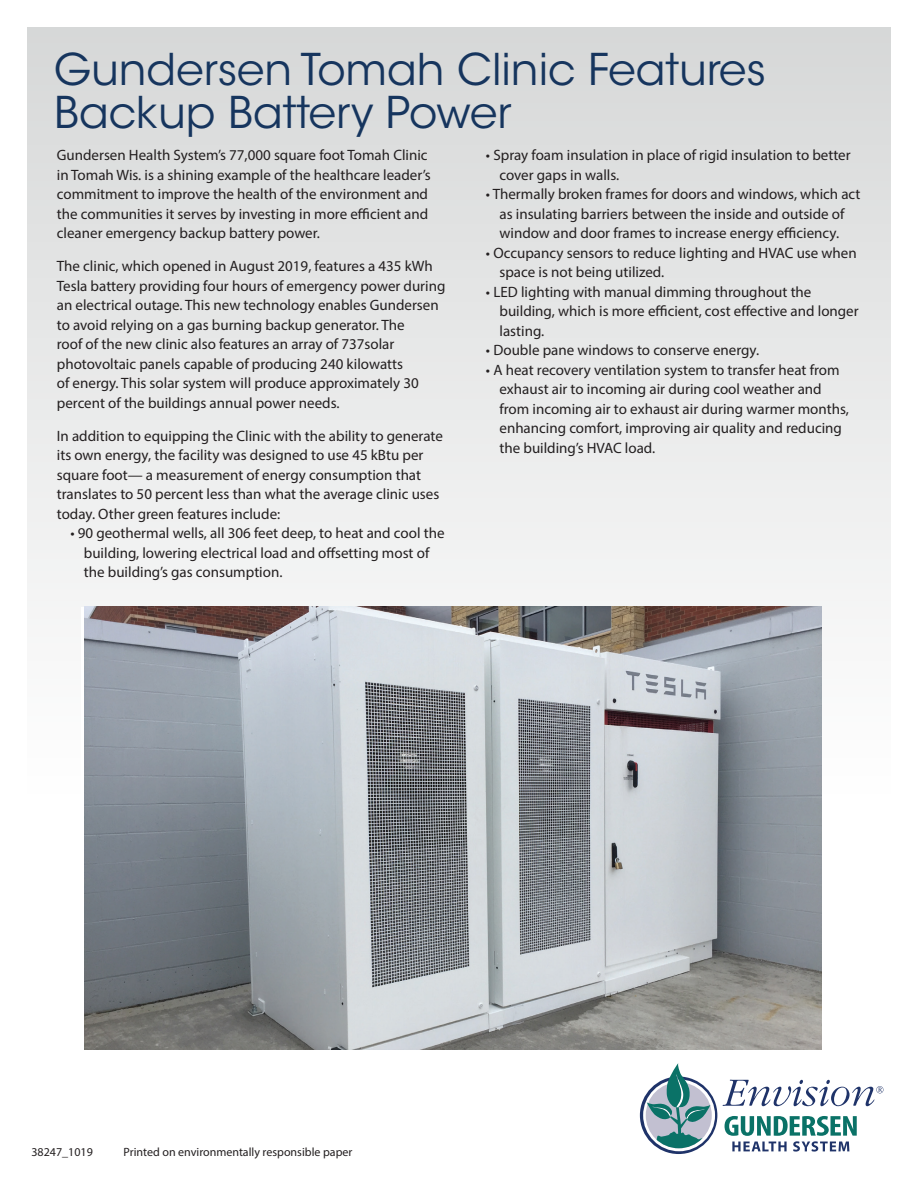
<style>
.page{position:relative;width:918px;height:1188px;background:#fff}
.page>*{position:absolute;margin:0;border:0;box-sizing:border-box;transform-origin:0 0}
.t1{font:43.5px/43.5px "ITC Avant Garde Std";color:#16355e}
.t2{font:15px/19.5px "Myriad Pro";color:#231f20}
.t3{font:12px "Myriad Pro";color:#231f20}
</style>
<div class="page">
<div style="left:27px;top:27px;width:864px;height:769px;background:linear-gradient(to bottom,#d6d8d8,#fff)"></div>
<img style="left:84px;top:607px;width:738px;height:443px">
<svg style="left:724px;top:1116px;width:133px;height:36px"></svg>
<svg style="left:640px;top:1077px;width:77px;height:77px"></svg>
<svg style="left:643px;top:1079px;width:72px;height:72px"></svg>
<svg style="left:647px;top:1063px;width:65px;height:85px"></svg>
<svg style="left:723px;top:1080px;width:160px;height:26px"></svg>
<h1 class="t1" style="left:54px;top:48px;width:714px">Gundersen Tomah Clinic Features<br>Backup Battery Power</h1>
<p class="t2" style="left:57px;top:145px;width:375px">Gundersen Health System’s 77,000 square foot Tomah Clinic in Tomah Wis. is a shining example of the healthcare leader’s commitment to improve the health of the environment and the communities it serves by investing in more efficient and cleaner emergency backup battery power.</p>
<p class="t2" style="left:57px;top:256px;width:390px">The clinic, which opened in August 2019, features a 435 kWh Tesla battery providing four hours of emergency power during an electrical outage. This new technology enables Gundersen to avoid relying on a gas burning backup generator. The<br>roof of the new clinic also features an array of 737solar photovoltaic panels capable of producing 240 kilowatts<br>of energy. This solar system will produce approximately 30 percent of the buildings annual power needs.</p>
<p class="t2" style="left:57px;top:426px;width:388px">In addition to equipping the Clinic with the ability to generate its own energy, the facility was designed to use 45 kBtu per square foot— a measurement of energy consumption that translates to 50 percent less than what the average clinic uses today. Other green features include:</p>
<p class="t2" style="left:84px;top:523px;width:362px;text-indent:-14px">• 90 geothermal wells, all 306 feet deep, to heat and cool the building, lowering electrical load and offsetting most of the building’s gas consumption.</p>
<p class="t2" style="left:499px;top:145px;width:353px;text-indent:-14px">• Spray foam insulation in place of rigid insulation to better cover gaps in walls.</p>
<p class="t2" style="left:486px;top:184px;width:376px;text-align:center">• Thermally broken frames for doors and windows, which act as insulating barriers between the inside and outside of window and door frames to increase energy efficiency.</p>
<p class="t2" style="left:499px;top:243px;width:359px;text-indent:-14px">• Occupancy sensors to reduce lighting and HVAC use when space is not being utilized.</p>
<p class="t2" style="left:499px;top:282px;width:361px;text-indent:-14px">• LED lighting with manual dimming throughout the building, which is more efficient, cost effective and longer lasting.</p>
<p class="t2" style="left:486px;top:340px;width:275px">• Double pane windows to conserve energy.</p>
<p class="t2" style="left:499px;top:360px;width:351px;text-indent:-14px">• A heat recovery ventilation system to transfer heat from exhaust air to incoming air during cool weather and from incoming air to exhaust air during warmer months, enhancing comfort, improving air quality and reducing the building’s HVAC load.</p>
<p class="t3" style="left:32px;top:1145px;width:63px">38247_1019</p>
<p class="t3" style="left:124px;top:1145px;width:230px">Printed on environmentally responsible paper</p>
</div>
